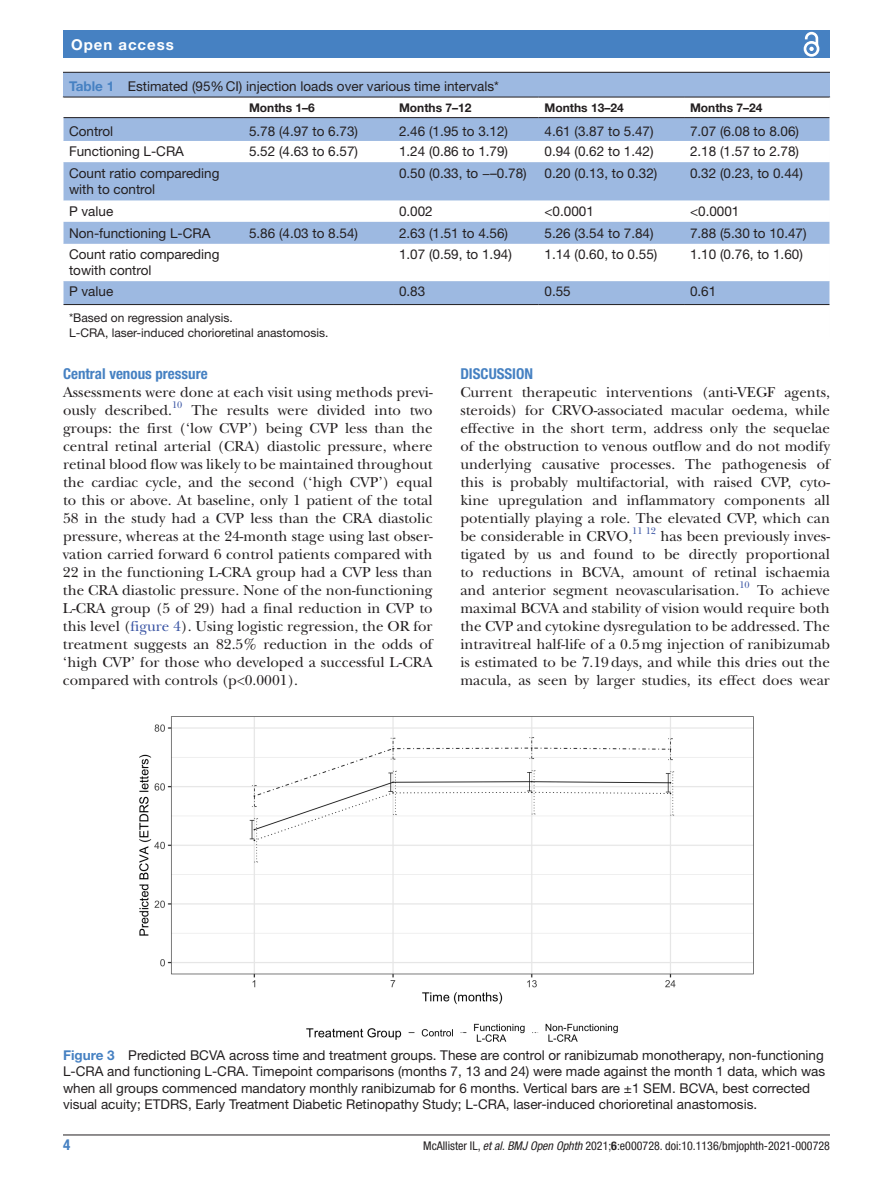
<style>
.page{position:relative;width:893px;height:1191px;background:#fff}
.page>*{position:absolute;margin:0;border:0;box-sizing:border-box;transform-origin:0 0}
.t1{font:15px/18px "New Baskerville";color:#231f20;text-align:justify}
.t2{font:700 condensed 15px "Helvetica Neue LT Std";color:#4681c2}
.t3{font:700 15px "Helvetica Neue LT Std";letter-spacing:.065em;color:#fff}
.t4{font:13.5px/16.5px "Helvetica Neue LT Std";color:#231f20}
.t5{font:condensed 12px "Helvetica Neue LT Std";color:#231f20}
.t6{font:12px/15px "Helvetica Neue LT Std";color:#231f20}
.t7{font:700 12px "Helvetica Neue LT Std";color:#231f20}
.t8{font:9.9px "New Baskerville";color:#3853a3}
.s1{font-weight:700;color:#4681c2}
.s2{color:#3853a3}
.s3{font-style:italic}
.s4{font-weight:700}
</style>
<div class="page">
<hr style="left:63px;top:1134px;width:767px;height:1px;background:#231f20">
<div style="left:63px;top:31px;width:767px;height:27px;background:#4681c2"></div>
<svg style="left:803px;top:31px;width:17px;height:26px"></svg>
<div style="left:63px;top:73px;width:767px;height:264px;background:#9db9e1"></div>
<hr style="left:63px;top:72px;width:767px;height:1px;background:#231f20">
<div style="left:64px;top:98px;width:766px;height:239px;background:#fff"></div>
<svg style="left:64px;top:118px;width:766px;height:186px"></svg>
<hr style="left:63px;top:97px;width:180px;height:1px;background:#231f20">
<hr style="left:63px;top:117px;width:180px;height:1px;background:#231f20">
<hr style="left:243px;top:97px;width:150px;height:1px;background:#231f20">
<hr style="left:243px;top:117px;width:150px;height:1px;background:#231f20">
<hr style="left:393px;top:97px;width:145px;height:1px;background:#231f20">
<hr style="left:393px;top:117px;width:145px;height:1px;background:#231f20">
<hr style="left:538px;top:97px;width:146px;height:1px;background:#231f20">
<hr style="left:538px;top:117px;width:146px;height:1px;background:#231f20">
<hr style="left:684px;top:97px;width:146px;height:1px;background:#231f20">
<hr style="left:684px;top:117px;width:146px;height:1px;background:#231f20">
<hr style="left:243px;top:304px;width:150px;height:1px;background:#231f20">
<hr style="left:393px;top:304px;width:145px;height:1px;background:#231f20">
<hr style="left:538px;top:304px;width:146px;height:1px;background:#231f20">
<hr style="left:63px;top:304px;width:180px;height:1px;background:#231f20">
<hr style="left:684px;top:304px;width:146px;height:1px;background:#231f20">
<svg style="left:63px;top:97px;width:1px;height:65px"></svg>
<hr style="left:63px;top:162px;width:1px;height:38px;background:#fff">
<svg style="left:63px;top:200px;width:1px;height:43px"></svg>
<hr style="left:63px;top:243px;width:1px;height:38px;background:#fff">
<svg style="left:63px;top:281px;width:1px;height:23px"></svg>
<hr style="left:63px;top:304px;width:1px;height:33px;background:#fff">
<hr style="left:69px;top:321px;width:761px;height:2px;background:#fff">
<hr style="left:69px;top:336px;width:761px;height:2px;background:#fff">
<img style="left:140px;top:716px;width:613px;height:325px">
<p class="t3" style="left:71px;top:35px;width:104px">Open access</p>
<p class="t4" style="left:69px;top:77px;width:431px"><span class="s1">Table 1</span> Estimated (95%CI) injection loads over various time intervals*</p>
<p class="t7" style="left:249px;top:100px;width:67px">Months 1–6</p>
<p class="t7" style="left:399px;top:100px;width:74px">Months 7–12</p>
<p class="t7" style="left:544px;top:100px;width:81px">Months 13–24</p>
<p class="t7" style="left:690px;top:100px;width:74px">Months 7–24</p>
<p class="t4" style="left:69px;top:123px;width:46px">Control</p>
<p class="t4" style="left:249px;top:123px;width:111px">5.78 (4.97 to 6.73)</p>
<p class="t4" style="left:399px;top:123px;width:111px">2.46 (1.95 to 3.12)</p>
<p class="t4" style="left:544px;top:123px;width:111px">4.61 (3.87 to 5.47)</p>
<p class="t4" style="left:690px;top:123px;width:111px">7.07 (6.08 to 8.06)</p>
<p class="t4" style="left:69px;top:143px;width:117px">Functioning L-CRA</p>
<p class="t4" style="left:249px;top:143px;width:111px">5.52 (4.63 to 6.57)</p>
<p class="t4" style="left:399px;top:143px;width:111px">1.24 (0.86 to 1.79)</p>
<p class="t4" style="left:544px;top:143px;width:111px">0.94 (0.62 to 1.42)</p>
<p class="t4" style="left:690px;top:143px;width:111px">2.18 (1.57 to 2.78)</p>
<p class="t4" style="left:69px;top:165px;width:152px">Count ratio compareding with to control</p>
<p class="t4" style="left:399px;top:165px;width:129px">0.50 (0.33, to −–0.78)</p>
<p class="t4" style="left:544px;top:165px;width:114px">0.20 (0.13, to 0.32)</p>
<p class="t4" style="left:690px;top:165px;width:114px">0.32 (0.23, to 0.44)</p>
<p class="t4" style="left:69px;top:203px;width:46px">P value</p>
<p class="t4" style="left:399px;top:203px;width:35px">0.002</p>
<p class="t4" style="left:544px;top:203px;width:51px">&lt;0.0001</p>
<p class="t4" style="left:690px;top:203px;width:51px">&lt;0.0001</p>
<p class="t4" style="left:69px;top:224px;width:143px">Non-functioning L-CRA</p>
<p class="t4" style="left:249px;top:224px;width:111px">5.86 (4.03 to 8.54)</p>
<p class="t4" style="left:399px;top:224px;width:111px">2.63 (1.51 to 4.56)</p>
<p class="t4" style="left:544px;top:224px;width:111px">5.26 (3.54 to 7.84)</p>
<p class="t4" style="left:690px;top:224px;width:118px">7.88 (5.30 to 10.47)</p>
<p class="t4" style="left:69px;top:246px;width:152px">Count ratio compareding towith control</p>
<p class="t4" style="left:399px;top:246px;width:114px">1.07 (0.59, to 1.94)</p>
<p class="t4" style="left:544px;top:246px;width:114px">1.14 (0.60, to 0.55)</p>
<p class="t4" style="left:690px;top:246px;width:114px">1.10 (0.76, to 1.60)</p>
<p class="t4" style="left:69px;top:282px;width:46px">P value</p>
<p class="t4" style="left:399px;top:282px;width:28px">0.83</p>
<p class="t4" style="left:544px;top:282px;width:28px">0.55</p>
<p class="t4" style="left:690px;top:282px;width:28px">0.61</p>
<p class="t6" style="left:69px;top:310px;width:261px">*Based on regression analysis.<br>L-CRA, laser-induced chorioretinal anastomosis.</p>
<p class="t2" style="left:63px;top:364px;width:146px">Central venous pressure</p>
<p class="t1" style="left:63px;top:383px;width:371px">Assessments were done at each visit using methods previ&shy;ously described.</p>
<p class="t8" style="left:172px;top:399px;width:12px">10</p>
<p class="t1" style="left:63px;top:401px;width:371px;text-indent:128px">The results were divided into two groups: the first (‘low CVP’) being CVP less than the central retinal arterial (CRA) diastolic pressure, where retinal blood flow was likely to be maintained throughout the cardiac cycle, and the second (‘high CVP’) equal to this or above. At baseline, only 1 patient of the total 58 in the study had a CVP less than the CRA diastolic pressure, whereas at the 24-month stage using last obser&shy;vation carried forward 6 control patients compared with 22 in the functioning L-CRA group had a CVP less than the CRA diastolic pressure. None of the non-functioning L-CRA group (5 of 29) had a final reduction in CVP to this level (<span class="s2">figure 4</span>). Using logistic regression, the OR for treatment suggests an 82.5% reduction in the odds of ‘high CVP’ for those who developed a successful L-CRA compared with controls (p&lt;0.0001).</p>
<p class="t2" style="left:460px;top:364px;width:74px">DISCUSSION</p>
<p class="t1" style="left:460px;top:383px;width:371px">Current therapeutic interventions (anti-VEGF agents, steroids) for CRVO-associated macular oedema, while effective in the short term, address only the sequelae of the obstruction to venous outflow and do not modify underlying causative processes. The pathogenesis of this is probably multifactorial, with raised CVP, cyto&shy;kine upregulation and inflammatory components all potentially playing a role. The elevated CVP, which can be considerable in CRVO,</p>
<p class="t8" style="left:632px;top:525px;width:25px">11 12</p>
<p class="t1" style="left:460px;top:527px;width:371px;text-indent:200px">has been previously inves&shy;tigated by us and found to be directly proportional to reductions in BCVA, amount of retinal ischaemia and anterior segment neovascularisation.</p>
<p class="t8" style="left:739px;top:579px;width:12px">10</p>
<p class="t1" style="left:460px;top:581px;width:371px;text-indent:297px">To achieve maximal BCVA and stability of vision would require both the CVP and cytokine dysregulation to be addressed. The intravitreal half-life of a 0.5mg injection of ranibizumab is estimated to be 7.19days, and while this dries out the macula, as seen by larger studies, its effect does wear</p>
<p class="t4" style="left:63px;top:1046px;width:764px"><span class="s1">Figure 3</span> Predicted BCVA across time and treatment groups. These are control or ranibizumab monotherapy, non-functioning L-CRA and functioning L-CRA. Timepoint comparisons (months 7, 13 and 24) were made against the month 1 data, which was when all groups commenced mandatory monthly ranibizumab for 6 months. Vertical bars are ±1 SEM. BCVA, best corrected visual acuity; ETDRS, Early Treatment Diabetic Retinopathy Study; L-CRA, laser-induced chorioretinal anastomosis.</p>
<p class="t2" style="left:63px;top:1135px;width:9px">4</p>
<p class="t5" style="left:423px;top:1138px;width:408px">McAllister IL, <span class="s3">et al</span>. <span class="s3">BMJ Open Ophth</span> 2021;<span class="s4">6</span>:e000728. doi:10.1136/bmjophth-2021-000728</p>
</div>
